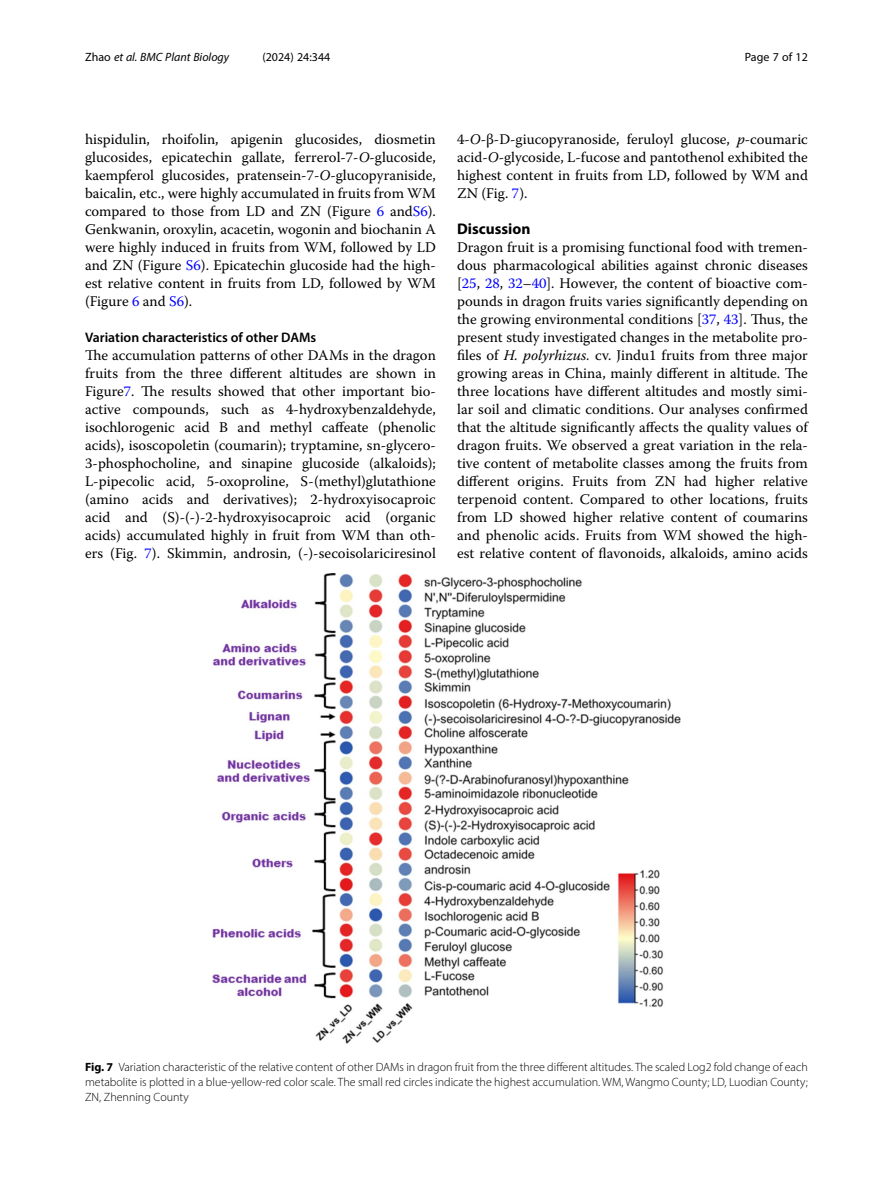
<style>
.page{position:relative;width:893px;height:1191px;background:#fff}
.page>*{position:absolute;margin:0;border:0;box-sizing:border-box;transform-origin:0 0}
.Head_1{font:700 15.45px "Myriad Pro";color:#000}
.Body_Text{font:14.7px/18px "Warnock Pro";color:#000;text-align:justify}
.Head_2{font:600 13.8px "Myriad Pro";color:#000}
.Figure_Caption{font:300 12px/15px "Myriad Pro";color:#000;text-align:justify}
.t1{font:italic 12px "Myriad Pro";color:#000}
.t2{font:12px "Myriad Pro";color:#000}
.s1{font-style:normal}
.s2{font-style:italic}
.s3{color:#00f}
.s4{font-weight:700}
</style>
<div class="page">
<img style="left:213px;top:573px;width:467px;height:471px">
<p class="t1" style="left:85px;top:50px;width:146px"><span class="s1">Zhao</span> et al. BMC Plant Biology</p>
<p class="t2" style="left:262px;top:50px;width:70px">(2024) 24:344</p>
<p class="t2" style="left:745px;top:50px;width:65px">Page 7 of 12</p>
<p class="Body_Text" style="left:85px;top:130px;width:352px">hispidulin, rhoifolin, apigenin glucosides, diosmetin glucosides, epicatechin gallate, ferrerol-7-<span class="s2">O</span>-glucoside, kaempferol glucosides, pratensein-7-<span class="s2">O</span>-glucopyraniside, baicalin, etc., were highly accumulated in fruits from WM compared to those from LD and ZN (Figure <span class="s3">6</span> and<span class="s3">S6</span>).<br>Genkwanin, oroxylin, acacetin, wogonin and biochanin A were highly induced in fruits from WM, followed by LD and ZN (Figure <span class="s3">S6</span>). Epicatechin glucoside had the high&shy;est relative content in fruits from LD, followed by WM (Figure <span class="s3">6</span> and <span class="s3">S6</span>).</p>
<p class="Head_2" style="left:85px;top:329px;width:233px">Variation characteristics of other DAMs</p>
<p class="Body_Text" style="left:85px;top:346px;width:352px">The accumulation patterns of other DAMs in the dragon fruits from the three different altitudes are shown in Figure<span class="s3">7</span>. The results showed that other important bio&shy;active compounds, such as 4-hydroxybenzaldehyde, isochlorogenic acid B and methyl caffeate (phenolic acids), isoscopoletin (coumarin); tryptamine, sn-glycero-3-phosphocholine, and sinapine glucoside (alkaloids); L-pipecolic acid, 5-oxoproline, S-(methyl)glutathione (amino acids and derivatives); 2-hydroxyisocaproic acid and (S)-(-)-2-hydroxyisocaproic acid (organic acids) accumulated highly in fruit from WM than oth&shy;ers (Fig. <span class="s3">7</span>). Skimmin, androsin, (-)-secoisolariciresinol</p>
<p class="Body_Text" style="left:457px;top:130px;width:352px">4-<span class="s2">O</span>-β-D-giucopyranoside, feruloyl glucose, <span class="s2">p</span>-coumaric acid-<span class="s2">O</span>-glycoside, L-fucose and pantothenol exhibited the highest content in fruits from LD, followed by WM and ZN (Fig. <span class="s3">7</span>).</p>
<p class="Head_1" style="left:457px;top:219px;width:75px">Discussion</p>
<p class="Body_Text" style="left:457px;top:238px;width:352px">Dragon fruit is a promising functional food with tremen&shy;dous pharmacological abilities against chronic diseases [<span class="s3">25</span>, <span class="s3">28</span>, <span class="s3">32</span>–<span class="s3">40</span>]. However, the content of bioactive com&shy;pounds in dragon fruits varies significantly depending on the growing environmental conditions [<span class="s3">37</span>, <span class="s3">43</span>]. Thus, the present study investigated changes in the metabolite pro&shy;files of <span class="s2">H. polyrhizus.</span> cv. Jindu1 fruits from three major growing areas in China, mainly different in altitude. The three locations have different altitudes and mostly simi&shy;lar soil and climatic conditions. Our analyses confirmed that the altitude significantly affects the quality values of dragon fruits. We observed a great variation in the rela&shy;tive content of metabolite classes among the fruits from different origins. Fruits from ZN had higher relative terpenoid content. Compared to other locations, fruits from LD showed higher relative content of coumarins and phenolic acids. Fruits from WM showed the high&shy;est relative content of flavonoids, alkaloids, amino acids</p>
<p class="Figure_Caption" style="left:85px;top:1059px;width:724px"><span class="s4">Fig. 7</span> Variation characteristic of the relative content of other DAMs in dragon fruit from the three different altitudes. The scaled Log2 fold change of each metabolite is plotted in a blue-yellow-red color scale. The small red circles indicate the highest accumulation. WM, Wangmo County; LD, Luodian County; ZN, Zhenning County</p>
</div>
